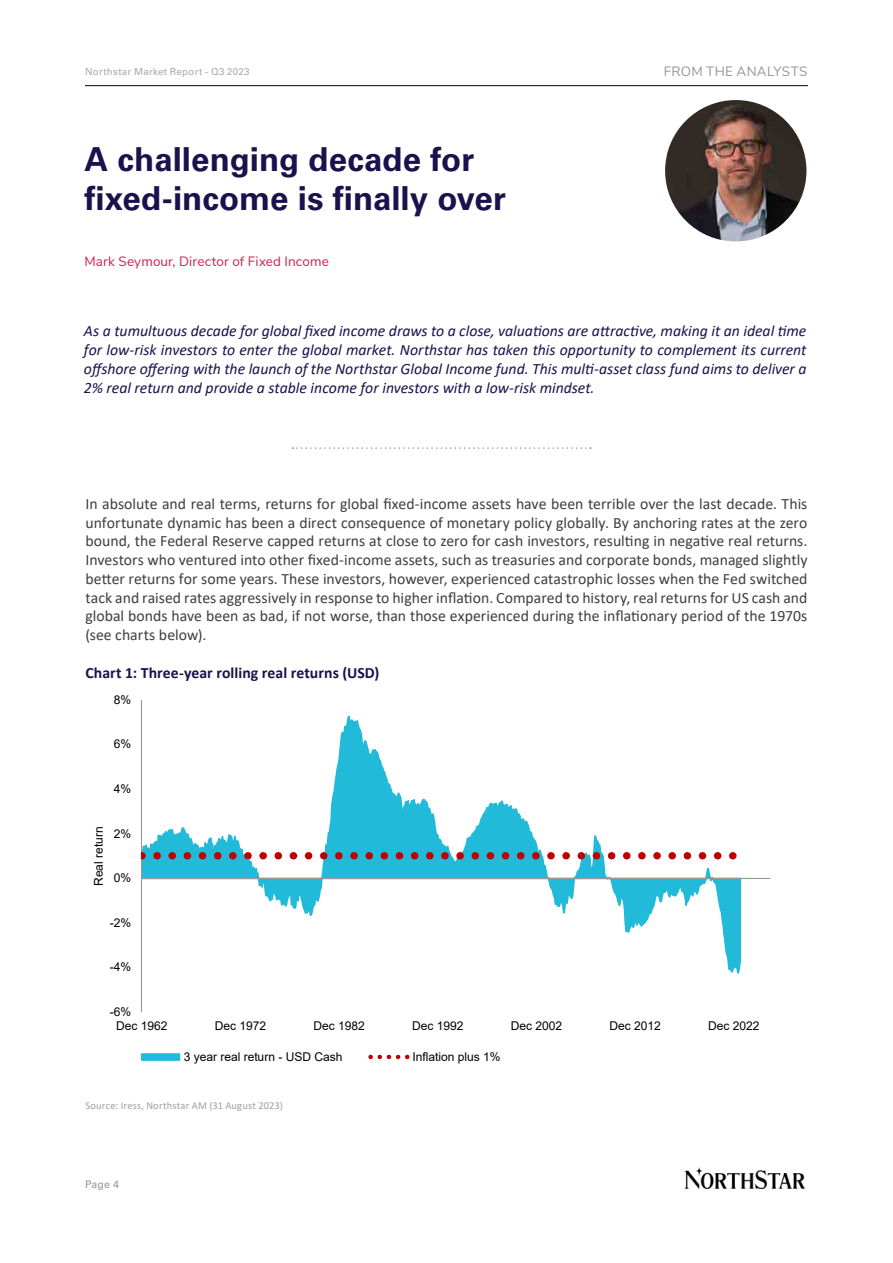
<style>
.page{position:relative;width:893px;height:1263px;background:#fff}
.page>*{position:absolute;margin:0;border:0;box-sizing:border-box;transform-origin:0 0}
.t1{font:700 33px/39px "Univers LT Std";color:#1a124c}
.t2{font:15.75px/18.8px "Calibri";color:#3e3e3f;text-align:justify}
.t3{font:italic 15.75px/18.8px "Calibri";color:#1a124c;text-align:justify}
.t4{font:700 15.75px "Calibri";letter-spacing:.005em;color:#1a124c}
.t5{font:13.5px "Nunito Sans";letter-spacing:.01em;color:#d51e4d}
.t6{font:13.5px "Nunito Sans";letter-spacing:.02em;color:#939598}
.t7{font:12px "Arial";letter-spacing:-.005em;color:#000}
.t8{font:10.5px "Calibri";letter-spacing:.015em;color:#9d9fa2}
.t9{font:10.5px "Univers LT Std";color:#939598}
.t10{font:9.75px "Univers LT Std";letter-spacing:.025em;color:#a8a9ad}
</style>
<div class="page">
<hr style="left:85px;top:85px;width:723px;height:1px;background:#231f20">
<img style="left:685px;top:1167px;width:119px;height:21px">
<svg style="left:292px;top:447px;width:299px;height:2px"></svg>
<img style="left:665px;top:100px;width:141px;height:141px;border-radius:71px">
<svg style="left:142px;top:715px;width:600px;height:259px"></svg>
<hr style="left:141px;top:700px;width:1px;height:312px;background:#97999b">
<hr style="left:141px;top:878px;width:629px;height:1px;background:#97999b">
<svg style="left:141px;top:848px;width:601px;height:15px"></svg>
<svg style="left:141px;top:1053px;width:39px;height:8px"></svg>
<svg style="left:371px;top:1055px;width:37px;height:4px"></svg>
<p class="t10" style="left:85px;top:66px;width:166px">Northstar Market Report - Q3 2023</p>
<h1 class="t1" style="left:84px;top:140px;width:423px">A challenging decade for fixed-income is finally over</h1>
<p class="t5" style="left:84px;top:251px;width:246px">Mark Seymour, Director of Fixed Income</p>
<p class="t6" style="left:664px;top:62px;width:145px">FROM THE ANALYSTS</p>
<p class="t3" style="left:84px;top:321px;width:724px">As a tumultuous decade for global fixed income draws to a close, valuations are attractive, making it an ideal time for low-risk investors to enter the global market. Northstar has taken this opportunity to complement its current offshore offering with the launch of the Northstar Global Income fund. This multi-asset class fund aims to deliver a 2% real return and provide a stable income for investors with a low-risk mindset.</p>
<p class="t2" style="left:85px;top:494px;width:723px">In absolute and real terms, returns for global fixed-income assets have been terrible over the last decade. This unfortunate dynamic has been a direct consequence of monetary policy globally. By anchoring rates at the zero bound, the Federal Reserve capped returns at close to zero for cash investors, resulting in negative real returns.<br>Investors who ventured into other fixed-income assets, such as treasuries and corporate bonds, managed slightly better returns for some years. These investors, however, experienced catastrophic losses when the Fed switched tack and raised rates aggressively in response to higher inflation. Compared to history, real returns for US cash and global bonds have been as bad, if not worse, than those experienced during the inflationary period of the 1970s (see charts below).</p>
<p class="t4" style="left:85px;top:661px;width:295px">Chart 1: Three-year rolling real returns (USD)</p>
<p class="t7" style="left:114px;top:691px;width:19px">8%</p>
<p class="t7" style="left:114px;top:736px;width:19px">6%</p>
<p class="t7" style="left:114px;top:780px;width:19px">4%</p>
<p class="t7" style="left:90px;top:886px;width:61px;rotate:-90deg">Real return</p>
<p class="t7" style="left:114px;top:825px;width:19px">2%</p>
<p class="t7" style="left:114px;top:870px;width:19px">0%</p>
<p class="t7" style="left:110px;top:914px;width:23px">-2%</p>
<p class="t7" style="left:110px;top:959px;width:23px">-4%</p>
<p class="t7" style="left:110px;top:1003px;width:23px">-6%</p>
<p class="t7" style="left:116px;top:1018px;width:53px">Dec 1962</p>
<p class="t7" style="left:215px;top:1018px;width:53px">Dec 1972</p>
<p class="t7" style="left:313px;top:1018px;width:53px">Dec 1982</p>
<p class="t7" style="left:412px;top:1018px;width:53px">Dec 1992</p>
<p class="t7" style="left:511px;top:1018px;width:53px">Dec 2002</p>
<p class="t7" style="left:609px;top:1018px;width:53px">Dec 2012</p>
<p class="t7" style="left:708px;top:1018px;width:53px">Dec 2022</p>
<p class="t7" style="left:184px;top:1048px;width:160px">3 year real return - USD Cash</p>
<p class="t7" style="left:412px;top:1048px;width:90px">Inflation plus 1%</p>
<p class="t8" style="left:85px;top:1098px;width:199px">Source: Iress, Northstar AM (31 August 2023)</p>
<p class="t9" style="left:85px;top:1177px;width:35px">Page 4</p>
</div>
